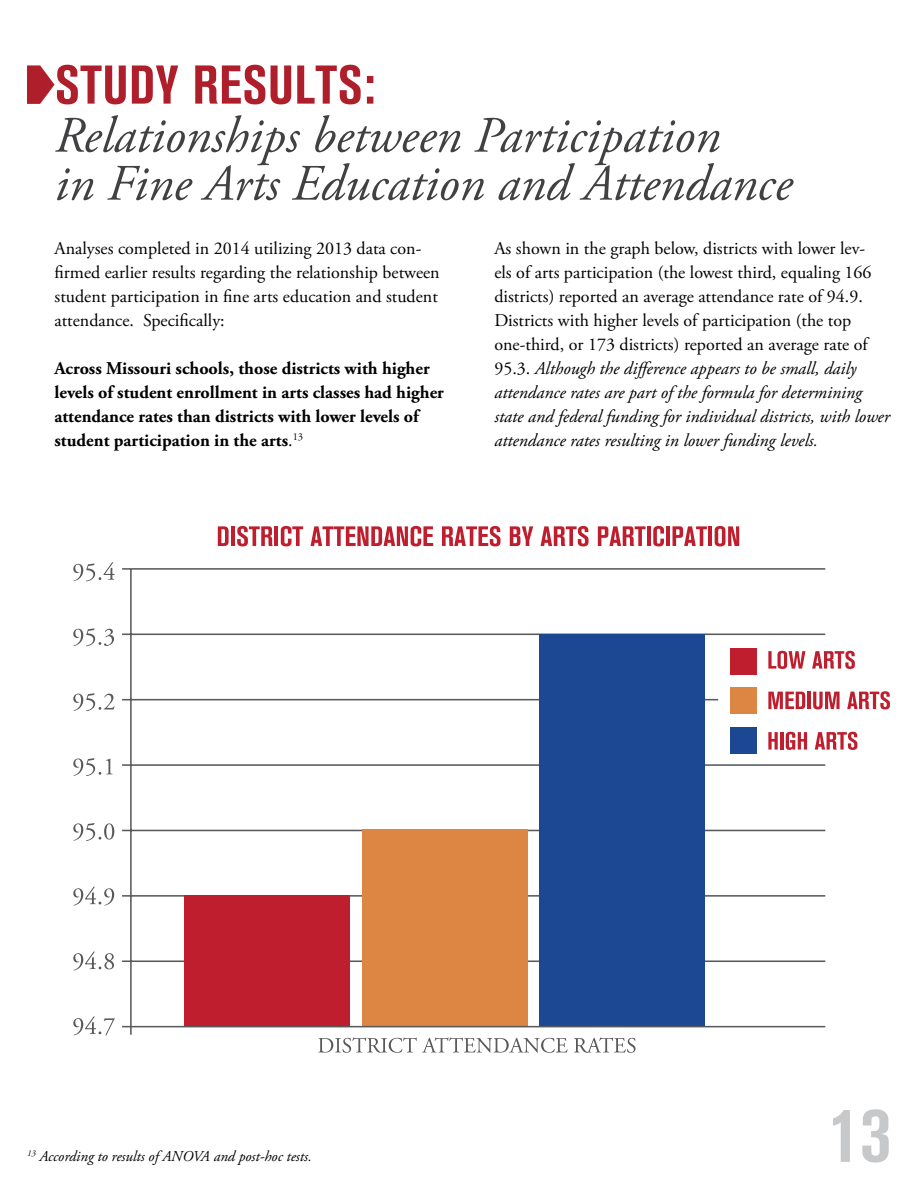
<style>
.page{position:relative;width:918px;height:1188px;background:#fff}
.page>*{position:absolute;margin:0;border:0;box-sizing:border-box;transform-origin:0 0}
.t1{font:700 condensed 78px "Akzidenz Grotesk BE";color:#c7c8ca}
.t2{font:700 condensed 54px "Akzidenz Grotesk BE";letter-spacing:.015em;color:#af1e2b}
.t3{font:italic 51px/48px "Adobe Garamond Pro";color:#414042}
.t4{font:18px/24px "Adobe Garamond Pro";color:#000}
.t5{font:700 18px/24px "Adobe Garamond Pro";color:#000}
.t6{font:italic 15px "Adobe Garamond Pro";color:#000}
.s1{font-weight:400}
.s2{font-style:italic}
</style>
<div class="page">
<svg style="left:27px;top:65px;width:28px;height:39px"></svg>
<hr style="left:122px;top:568px;width:703px;height:2px;background:#58595b">
<hr style="left:122px;top:634px;width:703px;height:1px;background:#58595b">
<hr style="left:122px;top:699px;width:596px;height:1px;background:#58595b">
<hr style="left:122px;top:764px;width:703px;height:2px;background:#58595b">
<hr style="left:122px;top:830px;width:703px;height:1px;background:#58595b">
<hr style="left:122px;top:895px;width:703px;height:2px;background:#58595b">
<hr style="left:122px;top:960px;width:703px;height:2px;background:#58595b">
<hr style="left:130px;top:569px;width:2px;height:466px;background:#58595b">
<div style="left:184px;top:895px;width:166px;height:131px;background:#be1e2d"></div>
<div style="left:362px;top:829px;width:166px;height:197px;background:#dd8543"></div>
<div style="left:539px;top:634px;width:166px;height:392px;background:#1c4792"></div>
<svg style="left:73px;top:562px;width:42px;height:19px"></svg>
<svg style="left:73px;top:628px;width:41px;height:18px"></svg>
<svg style="left:73px;top:693px;width:42px;height:18px"></svg>
<svg style="left:73px;top:758px;width:40px;height:18px"></svg>
<svg style="left:73px;top:823px;width:41px;height:18px"></svg>
<svg style="left:73px;top:887px;width:41px;height:19px"></svg>
<svg style="left:73px;top:952px;width:41px;height:19px"></svg>
<svg style="left:73px;top:1016px;width:42px;height:20px"></svg>
<svg style="left:318px;top:1037px;width:250px;height:16px"></svg>
<svg style="left:574px;top:1037px;width:62px;height:16px"></svg>
<div style="left:731px;top:648px;width:26px;height:26px;background:#be1e2d"></div>
<div style="left:731px;top:687px;width:26px;height:27px;background:#dd8543"></div>
<div style="left:731px;top:727px;width:26px;height:26px;background:#1c4792"></div>
<svg style="left:218px;top:526px;width:11px;height:20px"></svg>
<hr style="left:231px;top:526px;width:4px;height:20px;background:#be1e2d">
<svg style="left:237px;top:526px;width:36px;height:20px"></svg>
<hr style="left:275px;top:526px;width:3px;height:20px;background:#be1e2d">
<svg style="left:281px;top:526px;width:22px;height:20px"></svg>
<svg style="left:311px;top:526px;width:122px;height:20px"></svg>
<svg style="left:442px;top:526px;width:59px;height:20px"></svg>
<svg style="left:510px;top:526px;width:23px;height:20px"></svg>
<svg style="left:541px;top:526px;width:48px;height:20px"></svg>
<svg style="left:598px;top:526px;width:48px;height:20px"></svg>
<hr style="left:647px;top:526px;width:4px;height:20px;background:#be1e2d">
<svg style="left:653px;top:526px;width:11px;height:20px"></svg>
<hr style="left:666px;top:526px;width:4px;height:20px;background:#be1e2d">
<svg style="left:673px;top:526px;width:34px;height:20px"></svg>
<hr style="left:708px;top:526px;width:4px;height:20px;background:#be1e2d">
<svg style="left:715px;top:526px;width:24px;height:20px"></svg>
<svg style="left:768px;top:651px;width:37px;height:18px"></svg>
<svg style="left:812px;top:651px;width:43px;height:18px"></svg>
<svg style="left:768px;top:692px;width:37px;height:17px"></svg>
<hr style="left:808px;top:692px;width:3px;height:17px;background:#be1e2d">
<svg style="left:813px;top:692px;width:27px;height:17px"></svg>
<svg style="left:847px;top:691px;width:43px;height:18px"></svg>
<svg style="left:768px;top:732px;width:10px;height:18px"></svg>
<hr style="left:780px;top:732px;width:3px;height:18px;background:#be1e2d">
<svg style="left:786px;top:732px;width:21px;height:18px"></svg>
<svg style="left:815px;top:732px;width:42px;height:18px"></svg>
<hr style="left:122px;top:1026px;width:703px;height:1px;background:#58595b">
<h2 class="t2" style="left:55px;top:54px;width:322px">STUDY RESULTS:</h2>
<h3 class="t3" style="left:55px;top:113px;width:739px">Relationships between Participation<br>in Fine Arts Education and Attendance</h3>
<p class="t4" style="left:55px;top:237px;width:387px">Analyses completed in 2014 utilizing 2013 data con&shy;firmed earlier results regarding the relationship between student participation in fine arts education and student attendance. Specifically:</p>
<p class="t5" style="left:55px;top:357px;width:391px">Across Missouri schools, those districts with higher levels of student enrollment in arts classes had higher attendance rates than districts with lower levels of student participation in the arts<span class="s1">.</span><sup>13</sup></p>
<p class="t4" style="left:494px;top:237px;width:397px">As shown in the graph below, districts with lower lev-<br>els of arts participation (the lowest third, equaling 166 districts) reported an average attendance rate of 94.9.<br>Districts with higher levels of participation (the top one-third, or 173 districts) reported an average rate of 95.3. <span class="s2">Although the difference appears to be small, daily attendance rates are part of the formula for determining state and federal funding for individual districts, with lower attendance rates resulting in lower funding levels.</span></p>
<p class="t6" style="left:27px;top:1147px;width:286px"><sup>13</sup> According to results of ANOVA and post-hoc tests.</p>
<h1 class="t1" style="left:829px;top:1090px;width:63px">13</h1>
</div>
